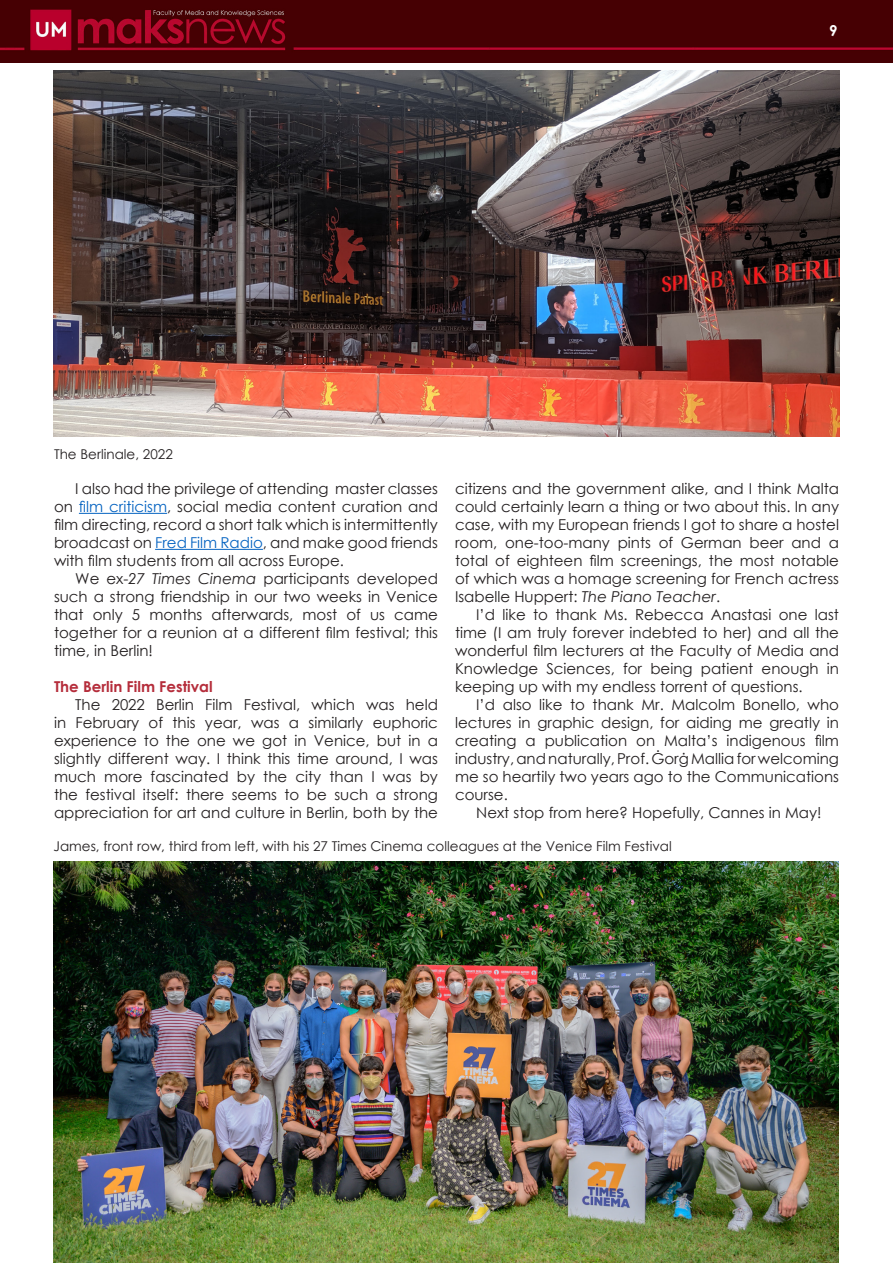
<style>
.page{position:relative;width:893px;height:1263px;background:#fff}
.page>*{position:absolute;margin:0;border:0;box-sizing:border-box;transform-origin:0 0}
.t1{font:15px/18px "Century Gothic";color:#231f20;text-align:justify}
.t2{font:700 15px "Century Gothic";color:#b52d3b}
.t3{font:700 15px "Century Gothic";color:#fff}
.t4{font:13.5px "Century Gothic";color:#231f20}
.s1{color:#0563c1}
.s2{font-style:italic}
</style>
<div class="page">
<img style="left:0;top:0;width:893px;height:62px">
<img style="left:54px;top:71px;width:785px;height:366px">
<hr style="left:79px;top:513px;width:88px;height:1px;background:#0563c1">
<hr style="left:155px;top:549px;width:108px;height:1px;background:#0563c1">
<img style="left:54px;top:861px;width:784px;height:402px">
<p class="t3" style="left:829px;top:19px;width:10px">9</p>
<p class="t4" style="left:54px;top:444px;width:120px">The Berlinale, 2022</p>
<p class="t1" style="left:54px;top:479px;width:385px;text-indent:21px">I also had the privilege of attending master classes on <span class="s1">film criticism</span>, social media content curation and film directing, record a short talk which is intermittently broadcast on <span class="s1">Fred Film Radio</span>, and make good friends with film students from all across Europe.</p>
<p class="t1" style="left:54px;top:569px;width:385px;text-indent:21px">We ex-<span class="s2">27 Times Cinema</span> participants developed such a strong friendship in our two weeks in Venice that only 5 months afterwards, most of us came together for a reunion at a different film festival; this time, in Berlin!</p>
<p class="t2" style="left:54px;top:675px;width:160px">The Berlin Film Festival</p>
<p class="t1" style="left:54px;top:695px;width:385px;text-indent:21px">The 2022 Berlin Film Festival, which was held in February of this year, was a similarly euphoric experience to the one we got in Venice, but in a slightly different way. I think this time around, I was much more fascinated by the city than I was by the festival itself: there seems to be such a strong appreciation for art and culture in Berlin, both by the</p>
<p class="t1" style="left:455px;top:479px;width:386px">citizens and the government alike, and I think Malta could certainly learn a thing or two about this. In any case, with my European friends I got to share a hostel room, one-too-many pints of German beer and a total of eighteen film screenings, the most notable of which was a homage screening for French actress Isabelle Huppert: <span class="s2">The Piano Teacher</span>.</p>
<p class="t1" style="left:455px;top:605px;width:386px;text-indent:21px">I’d like to thank Ms. Rebecca Anastasi one last time (I am truly forever indebted to her) and all the wonderful film lecturers at the Faculty of Media and Knowledge Sciences, for being patient enough in keeping up with my endless torrent of questions.</p>
<p class="t1" style="left:455px;top:695px;width:386px;text-indent:21px">I’d also like to thank Mr. Malcolm Bonello, who lectures in graphic design, for aiding me greatly in creating a publication on Malta’s indigenous film industry, and naturally, Prof. Ġorġ Mallia for welcoming me so heartily two years ago to the Communications course.</p>
<p class="t1" style="left:476px;top:803px;width:347px">Next stop from here? Hopefully, Cannes in May!</p>
<p class="t4" style="left:54px;top:836px;width:620px">James, front row, third from left, with his 27 Times Cinema colleagues at the Venice Film Festival</p>
</div>
